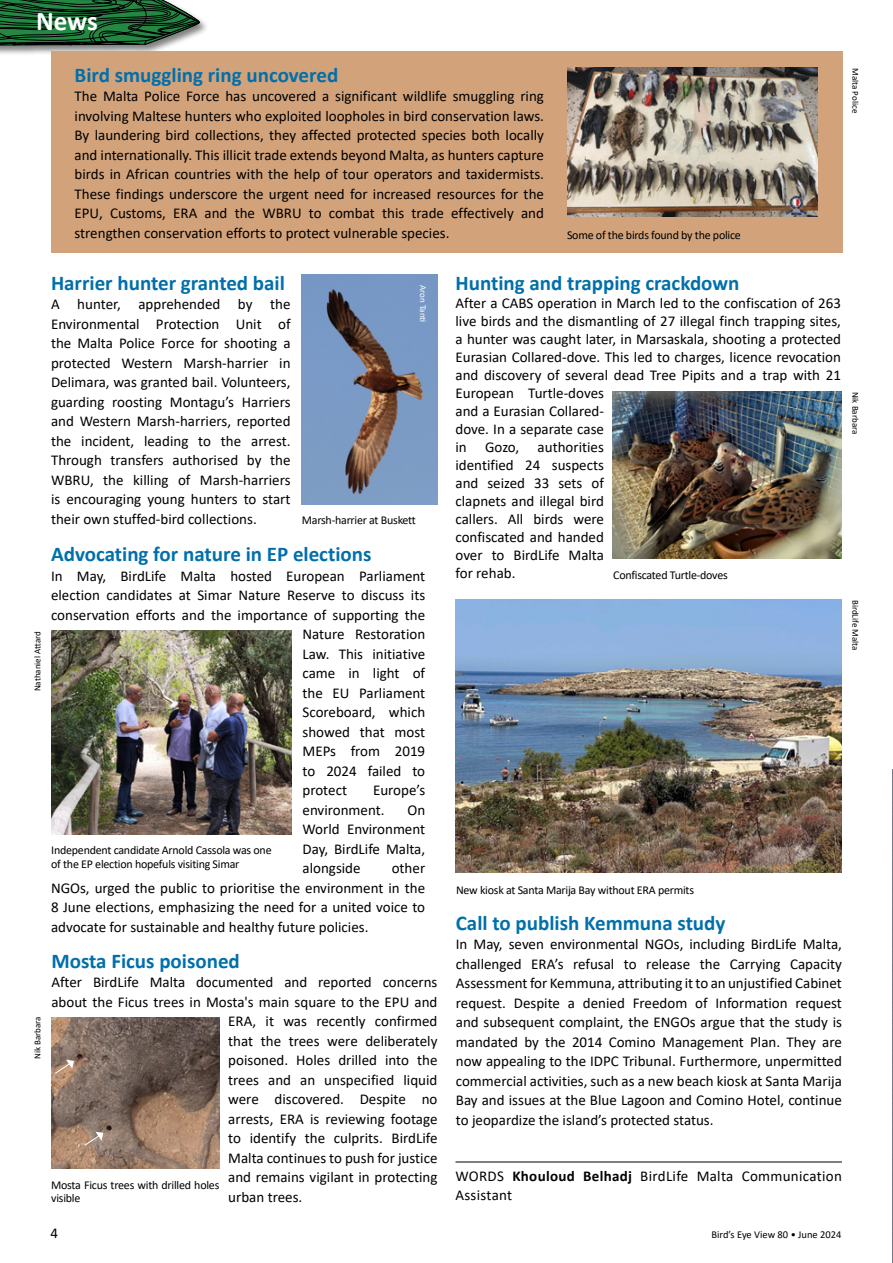
<style>
.page{position:relative;width:893px;height:1263px;background:#fff}
.page>*{position:absolute;margin:0;border:0;box-sizing:border-box;transform-origin:0 0}
.Pages_title_tags{font:700 27px "Calibri";color:#fff}
.Subtitles_News{font:700 21px "Calibri";color:#006fab}
.Body_text{font:15px/19.5px "Calibri";color:#000;text-align:justify}
.Body_text-2{font:15px/19.5px "Calibri";letter-spacing:.02em;color:#000}
.Captions{font:12px/13.5px "Calibri";letter-spacing:-.02em;color:#000}
.t1{font:10.5px "Calibri";color:#000}
.Credits{font:9px "Calibri";color:#000}
.Credits-2{font:9px "Calibri";letter-spacing:-.005em;color:#fff}
.s1{font-weight:700}
</style>
<div class="page">
<hr style="left:455px;top:1161px;width:387px;height:1px;background:#000">
<div style="left:0;top:0;width:209px;height:56px;background:#000;opacity:.5"></div>
<svg style="left:0;top:0;width:200px;height:45px;background:#285d39"></svg>
<div style="left:51px;top:51px;width:791px;height:202px;background:#d2a27a"></div>
<img style="left:567px;top:68px;width:251px;height:148px">
<img style="left:302px;top:274px;width:135px;height:230px">
<img style="left:613px;top:392px;width:229px;height:167px">
<img style="left:51px;top:631px;width:240px;height:203px">
<img style="left:51px;top:1017px;width:169px;height:152px">
<img style="left:455px;top:600px;width:387px;height:273px">
<img style="left:892px;top:770px;width:1px;height:493px">
<svg style="left:54px;top:1059px;width:20px;height:15px"></svg>
<svg style="left:84px;top:1131px;width:19px;height:15px"></svg>
<p class="Pages_title_tags" style="left:36px;top:2px;width:63px">News</p>
<p class="Subtitles_News" style="left:75px;top:60px;width:265px">Bird smuggling ring uncovered</p>
<p class="Body_text" style="left:75px;top:86px;width:471px">The Malta Police Force has uncovered a significant wildlife smuggling ring involving Maltese hunters who exploited loopholes in bird conservation laws.<br>By laundering bird collections, they affected protected species both locally and internationally. This illicit trade extends beyond Malta, as hunters capture birds in African countries with the help of tour operators and taxidermists.<br>These findings underscore the urgent need for increased resources for the EPU, Customs, ERA and the WBRU to combat this trade effectively and strengthen conservation efforts to protect vulnerable species.</p>
<p class="Captions" style="left:567px;top:227px;width:175px">Some of the birds found by the police</p>
<p class="Credits" style="left:862px;top:68px;width:46px;rotate:90deg">Malta Police</p>
<p class="Credits" style="left:31px;top:691px;width:62px;rotate:-90deg">Nathaniel Attard</p>
<p class="Credits" style="left:31px;top:1059px;width:44px;rotate:-90deg">Nik Barbara</p>
<p class="Subtitles_News" style="left:51px;top:268px;width:235px">Harrier hunter granted bail</p>
<p class="Body_text" style="left:51px;top:294px;width:241px">A hunter, apprehended by the Environmental Protection Unit of the Malta Police Force for shooting a protected Western Marsh-harrier in Delimara, was granted bail. Volunteers, guarding roosting Montagu’s Harriers and Western Marsh-harriers, reported the incident, leading to the arrest.<br>Through transfers authorised by the WBRU, the killing of Marsh-harriers is encouraging young hunters to start their own stuffed-bird collections.</p>
<p class="Credits-2" style="left:429px;top:285px;width:39px;rotate:90deg">Aron Tanti</p>
<p class="Captions" style="left:302px;top:513px;width:115px">Marsh-harrier at Buskett</p>
<p class="Subtitles_News" style="left:51px;top:539px;width:322px">Advocating for nature in EP elections</p>
<p class="Body_text" style="left:51px;top:566px;width:376px">In May, BirdLife Malta hosted European Parliament</p>
<p class="Body_text" style="left:51px;top:585px;width:376px">election candidates at Simar Nature Reserve to discuss its</p>
<p class="Body_text" style="left:51px;top:605px;width:376px">conservation efforts and the importance of supporting the</p>
<p class="Body_text" style="left:303px;top:624px;width:124px">Nature Restoration</p>
<p class="Body_text" style="left:303px;top:644px;width:124px">Law. This initiative</p>
<p class="Body_text" style="left:303px;top:663px;width:124px">came in light of</p>
<p class="Body_text" style="left:303px;top:683px;width:124px">the EU Parliament</p>
<p class="Body_text" style="left:303px;top:702px;width:124px">Scoreboard, which</p>
<p class="Body_text" style="left:303px;top:722px;width:124px">showed that most</p>
<p class="Body_text" style="left:303px;top:741px;width:124px">MEPs from 2019</p>
<p class="Body_text" style="left:303px;top:761px;width:124px">to 2024 failed to</p>
<p class="Body_text" style="left:303px;top:780px;width:46px">protect</p>
<p class="Body_text" style="left:303px;top:780px;width:124px;text-indent:71px">Europe’s environment.</p>
<p class="Body_text" style="left:303px;top:800px;width:124px;text-indent:105px">On World Environment Day, BirdLife Malta, alongside</p>
<p class="Captions" style="left:51px;top:843px;width:222px">Independent candidate Arnold Cassola was one</p>
<p class="Captions" style="left:51px;top:856px;width:190px">of the EP election hopefuls visiting Simar</p>
<p class="Body_text" style="left:51px;top:858px;width:376px;text-indent:341px">other NGOs, urged the public to prioritise the environment in the 8 June elections, emphasizing the need for a united voice to advocate for sustainable and healthy future policies.</p>
<p class="Subtitles_News" style="left:51px;top:946px;width:190px">Mosta Ficus poisoned</p>
<p class="Body_text" style="left:51px;top:972px;width:388px">After BirdLife Malta documented and reported concerns</p>
<p class="Body_text" style="left:51px;top:991px;width:388px">about the Ficus trees in Mosta's main square to the EPU and</p>
<p class="Body_text" style="left:228px;top:1011px;width:211px">ERA, it was recently confirmed</p>
<p class="Body_text" style="left:228px;top:1030px;width:211px">that the trees were deliberately</p>
<p class="Body_text" style="left:228px;top:1050px;width:211px">poisoned. Holes drilled into the</p>
<p class="Body_text" style="left:228px;top:1069px;width:211px">trees and an unspecified liquid</p>
<p class="Body_text" style="left:228px;top:1089px;width:211px">were discovered. Despite no</p>
<p class="Body_text" style="left:228px;top:1108px;width:211px">arrests, ERA is reviewing footage</p>
<p class="Body_text" style="left:228px;top:1128px;width:211px">to identify the culprits. BirdLife</p>
<p class="Body_text" style="left:228px;top:1147px;width:211px">Malta continues to push for justice</p>
<p class="Body_text" style="left:228px;top:1167px;width:211px">and remains vigilant in protecting</p>
<p class="Body_text" style="left:228px;top:1186px;width:76px">urban trees.</p>
<p class="Captions" style="left:51px;top:1178px;width:170px">Mosta Ficus trees with drilled holes visible</p>
<p class="Subtitles_News" style="left:455px;top:268px;width:285px">Hunting and trapping crackdown</p>
<p class="Body_text" style="left:455px;top:294px;width:387px;line-height:18px;text-align:left">After a CABS operation in March led to the confiscation of 263 live birds and the dismantling of 27 illegal finch trapping sites, a hunter was caught later, in Marsaskala, shooting a protected Eurasian Collared-dove. This led to charges, licence revocation and discovery of several dead Tree Pipits and a trap with 21<br>European Turtle-doves<br>and a Eurasian Collared-<br>dove. In a separate case<br>in Gozo, authorities<br>identified 24 suspects<br>and seized 33 sets of<br>clapnets and illegal bird<br>callers. All birds were<br>confiscated and handed<br>over to BirdLife Malta<br>for rehab.</p>
<p class="Captions" style="left:613px;top:567px;width:116px">Confiscated Turtle-doves</p>
<p class="Captions" style="left:456px;top:883px;width:240px">New kiosk at Santa Marija Bay without ERA permits</p>
<p class="Subtitles_News" style="left:456px;top:908px;width:271px">Call to publish Kemmuna study</p>
<p class="Body_text" style="left:456px;top:934px;width:388px">In May, seven environmental NGOs, including BirdLife Malta, challenged ERA’s refusal to release the Carrying Capacity Assessment for Kemmuna, attributing it to an unjustified Cabinet request. Despite a denied Freedom of Information request and subsequent complaint, the ENGOs argue that the study is mandated by the 2014 Comino Management Plan. They are now appealing to the IDPC Tribunal. Furthermore, unpermitted commercial activities, such as a new beach kiosk at Santa Marija Bay and issues at the Blue Lagoon and Comino Hotel, continue to jeopardize the island’s protected status.</p>
<p class="Body_text-2" style="left:455px;top:1166px;width:388px">WORDS <span class="s1">Khouloud Belhadj</span> BirdLife Malta Communication<br>Assistant</p>
<p class="Body_text" style="left:50px;top:1223px;width:9px">4</p>
<p class="t1" style="left:711px;top:1227px;width:132px">Bird’s Eye View 80 • June 2024</p>
<p class="Credits" style="left:862px;top:392px;width:44px;rotate:90deg">Nik Barbara</p>
<p class="Credits" style="left:862px;top:600px;width:52px;rotate:90deg">BirdLife Malta</p>
</div>
